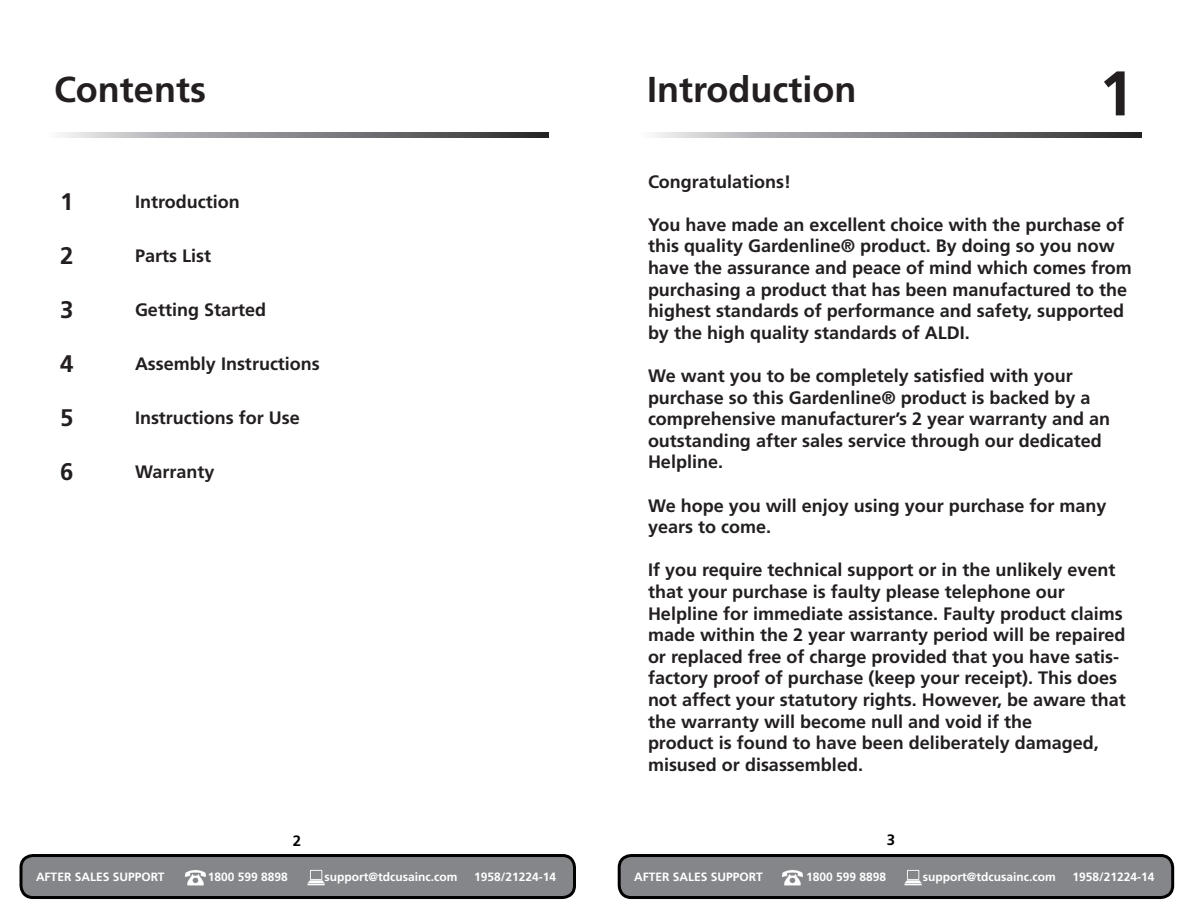
<style>
.page{position:relative;width:1188px;height:918px;background:#fff}
.page>*{position:absolute;margin:0;border:0;box-sizing:border-box;transform-origin:0 0}
.t1{font:700 63px "Frutiger";color:#231f20}
.t2{font:700 36px "Frutiger";color:#231f20}
.t3{font:700 24px "Frutiger";color:#231f20}
.t4{font:700 18px/21.6px "Frutiger";color:#231f20}
.t5{font:700 15px "Frutiger";color:#000}
.t6{font:700 12px "Frutiger";color:#fff}
.s1{font-size:19.5px}
</style>
<div class="page">
<svg style="left:60px;top:133px;width:488px;height:4px;background:#848588"></svg>
<svg style="left:653px;top:133px;width:489px;height:4px;background:#848588"></svg>
<div style="left:21px;top:856px;width:553px;height:42px;background:#848689;border-radius:12px"></div>
<div style="left:20px;top:854px;width:556px;height:45px;border:3px solid #000;border-radius:12px"></div>
<img style="left:185px;top:870px;width:21px;height:16px">
<svg style="left:307px;top:870px;width:18px;height:15px"></svg>
<div style="left:619px;top:856px;width:554px;height:42px;background:#848689;border-radius:12px"></div>
<div style="left:618px;top:854px;width:556px;height:45px;border:3px solid #000;border-radius:12px"></div>
<img style="left:782px;top:870px;width:21px;height:16px">
<svg style="left:904px;top:870px;width:18px;height:15px"></svg>
<p class="t2" style="left:54px;top:68px;width:153px">Contents</p>
<p class="t2" style="left:647px;top:68px;width:211px">Introduction</p>
<p class="t1" style="left:1099px;top:56px;width:37px">1</p>
<p class="t3" style="left:60px;top:188px;width:15px">1</p>
<p class="t4" style="left:135px;top:191px;width:106px">Introduction</p>
<p class="t3" style="left:60px;top:242px;width:15px">2</p>
<p class="t4" style="left:135px;top:245px;width:78px">Parts List</p>
<p class="t3" style="left:60px;top:296px;width:15px">3</p>
<p class="t4" style="left:135px;top:299px;width:133px">Getting Started</p>
<p class="t3" style="left:60px;top:350px;width:15px">4</p>
<p class="t4" style="left:135px;top:353px;width:186px">Assembly Instructions</p>
<p class="t3" style="left:60px;top:404px;width:15px">5</p>
<p class="t4" style="left:135px;top:407px;width:166px">Instructions for Use</p>
<p class="t3" style="left:60px;top:458px;width:15px">6</p>
<p class="t4" style="left:135px;top:461px;width:81px">Warranty</p>
<p class="t4" style="left:648px;top:171px;width:145px">Congratulations!</p>
<p class="t4" style="left:648px;top:214px;width:485px">You have made an excellent choice with the purchase of this quality Gardenline® product. By doing so you now have the assurance and peace of mind which comes from purchasing a product that has been manufactured to the highest standards of performance and safety, supported by the high quality standards of ALDI.</p>
<p class="t4" style="left:648px;top:365px;width:464px">We want you to be completely satisfied with your purchase so this Gardenline® product is backed by a comprehensive manufacturer’s 2 year warranty and an outstanding after sales service through our dedicated Helpline.</p>
<p class="t4" style="left:648px;top:495px;width:460px">We hope you will enjoy using your purchase for many years to come.</p>
<p class="t4" style="left:648px;top:559px;width:479px">If you require technical support or in the unlikely event that your purchase is faulty please telephone our Helpline for immediate assistance. Faulty product claims made within the 2 year warranty period will be repaired or replaced free of charge provided that you have satis&shy;factory proof of purchase (keep your receipt). This does not affect your statutory rights. However, be aware that the warranty will become null and void if the</p>
<p class="t4" style="left:648px;top:732px;width:452px">product is found to have been deliberately damaged, misused or disassembled.</p>
<p class="t5" style="left:293px;top:832px;width:10px">2</p>
<p class="t5" style="left:887px;top:831px;width:10px">3</p>
<p class="t6" style="left:634px;top:870px;width:130px">AFTER SALES SUPPORT</p>
<p class="t6" style="left:806px;top:870px;width:82px">1800 599 8898</p>
<p class="t6" style="left:923px;top:870px;width:134px">support@tdcusainc.com</p>
<p class="t6" style="left:1072px;top:870px;width:84px">1958/21224-14</p>
<p class="t6" style="left:36px;top:870px;width:130px">AFTER SALES SUPPORT</p>
<p class="t6" style="left:208px;top:870px;width:82px">1800 599 8898</p>
<p class="t6" style="left:325px;top:870px;width:134px">support@tdcusainc.com</p>
<p class="t6" style="left:474px;top:870px;width:84px">1958/21224-14<span class="s1">2</span></p>
</div>
